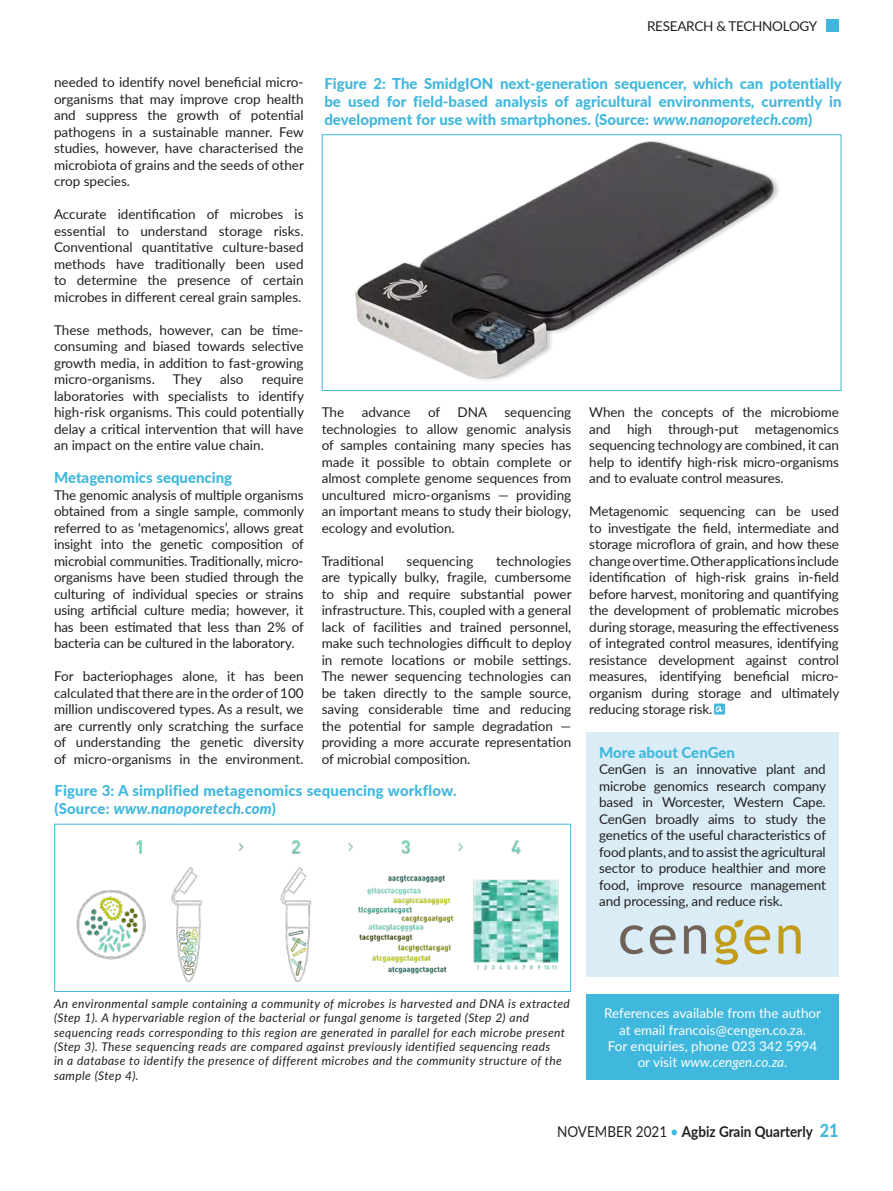
<style>
.page{position:relative;width:893px;height:1191px;background:#fff}
.page>*{position:absolute;margin:0;border:0;box-sizing:border-box;transform-origin:0 0}
.t1{font:800 15px/18px "Lato";color:#40b7dd;text-align:justify}
.t2{font:700 15px "Lato";color:#231f20;scale:.9 1}
.t3{font:13.5px/16.5px "Lato";color:#231f20;text-align:justify}
.t4{font:13.5px/16.2px "Lato";color:#fff;text-align:center}
.t5{font:13.5px "Lato";letter-spacing:-.02em;color:#231f20}
.t6{font:italic 12px/14.4px "Lato";letter-spacing:.03em;color:#231f20}
.s1{font-style:italic}
.s2{font-weight:400}
.s3{font-weight:500;color:#40b7dd}
.s4{font-weight:800;font-size:18px;color:#40b7dd}
</style>
<div class="page">
<div style="left:826px;top:19px;width:13px;height:13px;background:#40b7dd"></div>
<img style="left:356px;top:141px;width:423px;height:240px">
<div style="left:322px;top:134px;width:519px;height:257px;border:1px solid #40b7dd"></div>
<img style="left:76px;top:840px;width:483px;height:142px">
<div style="left:54px;top:824px;width:517px;height:167px;border:1px solid #40b7dd"></div>
<div style="left:586px;top:994px;width:253px;height:85px;background:#40b7dd"></div>
<div style="left:586px;top:733px;width:253px;height:244px;background:#daedf6"></div>
<div style="left:714px;top:703px;width:11px;height:11px;background:#40b7dd"></div>
<svg style="left:715px;top:706px;width:8px;height:6px"></svg>
<svg style="left:620px;top:925px;width:23px;height:29px"></svg>
<svg style="left:650px;top:925px;width:26px;height:29px"></svg>
<svg style="left:684px;top:925px;width:22px;height:28px"></svg>
<svg style="left:779px;top:925px;width:22px;height:28px"></svg>
<svg style="left:715px;top:919px;width:55px;height:45px"></svg>
<p class="t5" style="left:647px;top:16px;width:172px">RESEARCH &amp; TECHNOLOGY</p>
<p class="t3" style="left:54px;top:73px;width:251px">needed to identify novel beneficial micro&shy;organisms that may improve crop health and suppress the growth of potential pathogens in a sustainable manner. Few studies, however, have characterised the microbiota of grains and the seeds of other crop species.</p>
<p class="t3" style="left:54px;top:205px;width:251px">Accurate identification of microbes is essential to understand storage risks.<br>Conventional quantitative culture-based methods have traditionally been used to determine the presence of certain microbes in different cereal grain samples.</p>
<p class="t3" style="left:54px;top:321px;width:251px">These methods, however, can be time&shy;consuming and biased towards selective growth media, in addition to fast-growing micro-organisms.</p>
<p class="t1" style="left:324px;top:74px;width:519px">Figure 2: The SmidgION next-generation sequencer, which can potentially be used for field-based analysis of agricultural environments, currently in development for use with smartphones. (Source: <span class="s1">www.nanoporetech.com</span>)</p>
<p class="t3" style="left:173px;top:370px;width:31px">They</p>
<p class="t3" style="left:220px;top:370px;width:25px">also</p>
<p class="t3" style="left:54px;top:370px;width:251px;text-indent:208px">require laboratories with specialists to identify high-risk organisms. This could potentially delay a critical intervention that will have an impact on the entire value chain.</p>
<p class="t1" style="left:54px;top:468px;width:180px">Metagenomics sequencing</p>
<p class="t3" style="left:54px;top:486px;width:251px">The genomic analysis of multiple organisms obtained from a single sample, commonly referred to as ‘metagenomics’, allows great insight into the genetic composition of microbial communities. Traditionally, micro&shy;organisms have been studied through the culturing of individual species or strains using artificial culture media; however, it has been estimated that less than 2% of bacteria can be cultured in the laboratory.</p>
<p class="t3" style="left:54px;top:667px;width:251px">For bacteriophages alone, it has been calculated that there are in the order of 100 million undiscovered types. As a result, we are currently only scratching the surface of understanding the genetic diversity of micro-organisms in the environment.</p>
<p class="t3" style="left:589px;top:403px;width:251px">When the concepts of the microbiome and high through-put metagenomics sequencing technology are combined, it can help to identify high-risk micro-organisms and to evaluate control measures.</p>
<p class="t3" style="left:589px;top:502px;width:251px">Metagenomic sequencing can be used to investigate the field, intermediate and storage microflora of grain, and how these change over time. Other applications include identification of high-risk grains in-field before harvest, monitoring and quantifying the development of problematic microbes during storage, measuring the effectiveness of integrated control measures, identifying resistance development against control measures, identifying beneficial micro&shy;organism during storage and ultimately reducing storage risk.</p>
<p class="t3" style="left:322px;top:403px;width:24px">The</p>
<p class="t3" style="left:362px;top:403px;width:50px">advance</p>
<p class="t3" style="left:428px;top:403px;width:14px">of</p>
<p class="t3" style="left:458px;top:403px;width:31px">DNA</p>
<p class="t3" style="left:322px;top:403px;width:251px;text-indent:183px">sequencing technologies to allow genomic analysis of samples containing many species has made it possible to obtain complete or almost complete genome sequences from uncultured micro-organisms — providing an important means to study their biology, ecology and evolution.</p>
<p class="t3" style="left:322px;top:552px;width:64px">Traditional</p>
<p class="t3" style="left:407px;top:552px;width:68px">sequencing</p>
<p class="t3" style="left:322px;top:552px;width:251px;text-indent:174px">technologies are typically bulky, fragile, cumbersome to ship and require substantial power infrastructure. This, coupled with a general lack of facilities and trained personnel, make such technologies difficult to deploy in remote locations or mobile settings.<br>The newer sequencing technologies can be taken directly to the sample source, saving considerable time and reducing the potential for sample degradation — providing a more accurate representation of microbial composition.</p>
<p class="t1" style="left:599px;top:742px;width:137px">More about CenGen</p>
<p class="t3" style="left:599px;top:760px;width:228px">CenGen is an innovative plant and microbe genomics research company based in Worcester, Western Cape.<br>CenGen broadly aims to study the genetics of the useful characteristics of food plants, and to assist the agricultural sector to produce healthier and more food, improve resource management and processing, and reduce risk.</p>
<p class="t1" style="left:54px;top:781px;width:404px">Figure 3: A simplified metagenomics sequencing workflow. (Source: <span class="s1">www.nanoporetech.com</span>)</p>
<p class="t6" style="left:54px;top:995px;width:517px">An environmental sample containing a community of microbes is harvested and DNA is extracted (Step 1). A hypervariable region of the bacterial or fungal genome is targeted (Step 2) and sequencing reads corresponding to this region are generated in parallel for each microbe present (Step 3). These sequencing reads are compared against previously identified sequencing reads<br>in a database to identify the presence of different microbes and the community structure of the sample (Step 4).</p>
<p class="t4" style="left:604px;top:1004px;width:219px">References available from the author at email francois@cengen.co.za.<br>For enquiries, phone 023 342 5994 or visit <span class="s1">www.cengen.co.za</span>.</p>
<p class="t2" style="left:557px;top:1120px;width:314px"><span class="s2">NOVEMBER 2021</span> <span class="s3">•</span> Agbiz Grain Quarterly <span class="s4">21</span></p>
</div>
